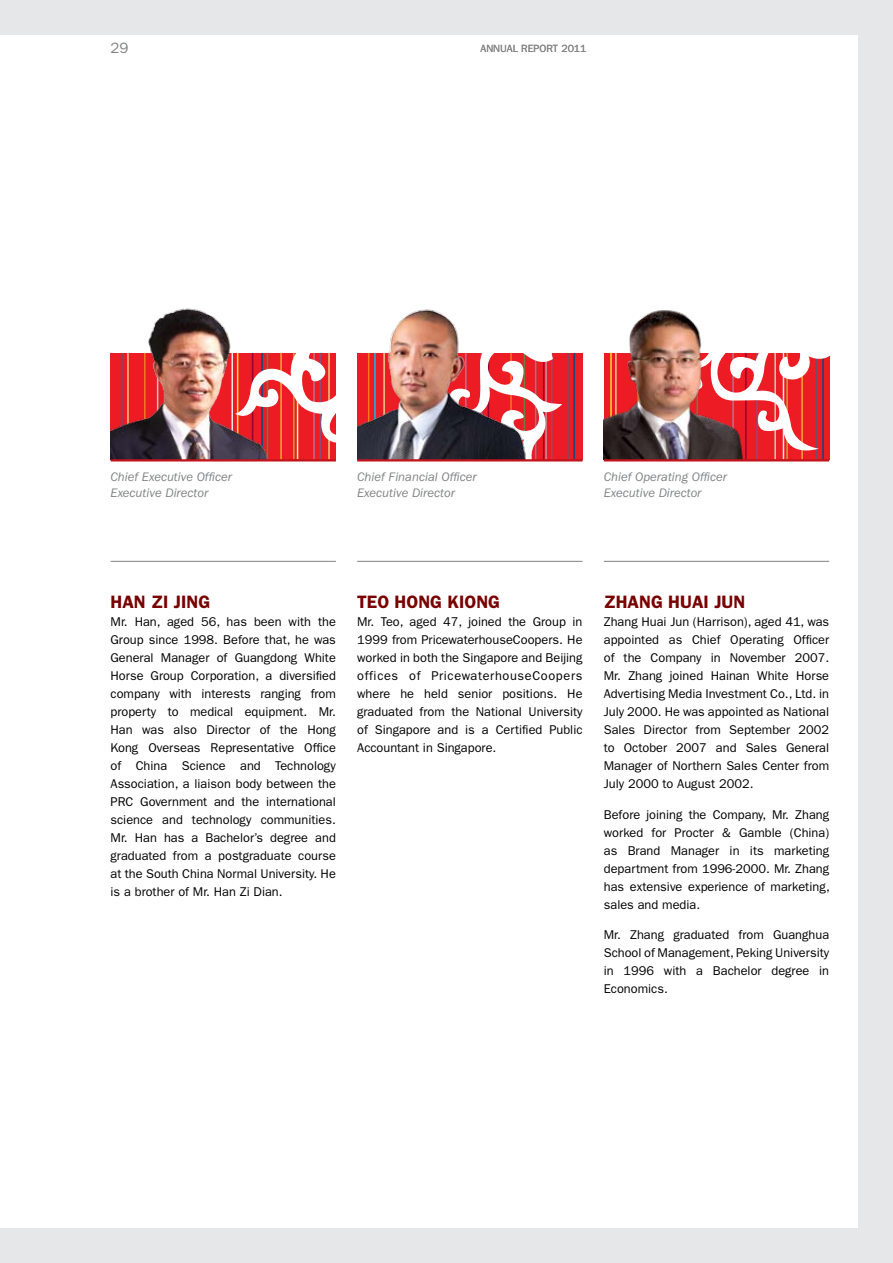
<style>
.page{position:relative;width:893px;height:1263px;background:#fff}
.page>*{position:absolute;margin:0;border:0;box-sizing:border-box;transform-origin:0 0}
.t1{font:600 18px "ITC Franklin Gothic Std";color:#790000}
.t2{font:15px "ITC Franklin Gothic Std";color:#808284}
.t3{font:12.75px/18px "ITC Franklin Gothic Std";color:#000;text-align:justify}
.t4{font:italic 12.75px/16.5px "ITC Franklin Gothic Std";color:#808284}
.t5{font:10.5px "ITC Franklin Gothic Std";color:#808284}
</style>
<div class="page">
<div style="left:859px;top:0;width:34px;height:1263px;background:#e6e7e8"></div>
<div style="left:0;top:0;width:893px;height:34px;background:#e6e7e8"></div>
<div style="left:0;top:1229px;width:893px;height:34px;background:#e6e7e8"></div>
<hr style="left:786px;top:353px;width:2px;height:106px;background:#c6a140">
<hr style="left:801px;top:353px;width:2px;height:106px;background:#faa633">
<hr style="left:756px;top:353px;width:2px;height:106px;background:#874d81">
<hr style="left:774px;top:353px;width:2px;height:106px;background:#c7cdb7">
<hr style="left:783px;top:353px;width:1px;height:106px;background:#e6e7e8">
<hr style="left:822px;top:353px;width:2px;height:106px;background:#004b88">
<hr style="left:816px;top:353px;width:2px;height:106px;background:#326b81">
<svg style="left:422px;top:353px;width:182px;height:109px"></svg>
<svg style="left:756px;top:353px;width:74px;height:105px"></svg>
<img style="left:604px;top:310px;width:152px;height:149px">
<img style="left:357px;top:309px;width:173px;height:150px">
<div style="left:111px;top:353px;width:225px;height:106px;background:#ed1b23"></div>
<hr style="left:328px;top:353px;width:2px;height:106px;background:#e9cd86">
<hr style="left:293px;top:353px;width:2px;height:106px;background:#c6a140">
<hr style="left:280px;top:353px;width:2px;height:106px;background:#faa633">
<hr style="left:297px;top:353px;width:1px;height:106px;background:#fcec9e">
<hr style="left:319px;top:353px;width:2px;height:106px;background:#874d81">
<hr style="left:313px;top:353px;width:2px;height:106px;background:#b67292">
<img style="left:111px;top:308px;width:158px;height:151px">
<hr style="left:111px;top:459px;width:225px;height:2px;background:#c4141b">
<hr style="left:357px;top:459px;width:226px;height:2px;background:#c4141b">
<hr style="left:604px;top:459px;width:225px;height:2px;background:#c4141b">
<hr style="left:111px;top:561px;width:225px;height:1px;background:#808284">
<hr style="left:357px;top:561px;width:226px;height:1px;background:#808284">
<hr style="left:604px;top:561px;width:225px;height:1px;background:#808284">
<svg style="left:235px;top:308px;width:125px;height:140px"></svg>
<p class="t2" style="left:111px;top:39px;width:19px">29</p>
<p class="t5" style="left:480px;top:42px;width:108px">ANNUAL REPORT 2011</p>
<p class="t4" style="left:111px;top:468px;width:123px">Chief Executive Officer<br>Executive Director</p>
<p class="t4" style="left:357px;top:468px;width:121px">Chief Financial Officer<br>Executive Director</p>
<p class="t4" style="left:604px;top:468px;width:125px">Chief Operating Officer<br>Executive Director</p>
<h1 class="t1" style="left:111px;top:591px;width:101px">HAN ZI JING</h1>
<p class="t3" style="left:111px;top:612px;width:227px">Mr. Han, aged 56, has been with the Group since 1998. Before that, he was General Manager of Guangdong White Horse Group Corporation, a diversified company with interests ranging from property to medical equipment. Mr.<br>Han was also Director of the Hong Kong Overseas Representative Office of China Science and Technology Association, a liaison body between the PRC Government and the international science and technology communities.<br>Mr. Han has a Bachelor’s degree and graduated from a postgraduate course at the South China Normal University. He is a brother of Mr. Han Zi Dian.</p>
<h1 class="t1" style="left:357px;top:591px;width:144px">TEO HONG KIONG</h1>
<p class="t3" style="left:357px;top:612px;width:227px">Mr. Teo, aged 47, joined the Group in 1999 from PricewaterhouseCoopers. He worked in both the Singapore and Beijing offices of PricewaterhouseCoopers where he held senior positions. He graduated from the National University of Singapore and is a Certified Public Accountant in Singapore.</p>
<h1 class="t1" style="left:604px;top:591px;width:143px">ZHANG HUAI JUN</h1>
<p class="t3" style="left:604px;top:612px;width:227px">Zhang Huai Jun (Harrison), aged 41, was appointed as Chief Operating Officer of the Company in November 2007.<br>Mr. Zhang joined Hainan White Horse Advertising Media Investment Co., Ltd. in July 2000. He was appointed as National Sales Director from September 2002 to October 2007 and Sales General Manager of Northern Sales Center from July 2000 to August 2002.</p>
<p class="t3" style="left:604px;top:805px;width:227px">Before joining the Company, Mr. Zhang worked for Procter &amp; Gamble (China) as Brand Manager in its marketing department from 1996-2000. Mr. Zhang has extensive experience of marketing, sales and media.</p>
<p class="t3" style="left:604px;top:926px;width:227px">Mr. Zhang graduated from Guanghua School of Management, Peking University in 1996 with a Bachelor degree in Economics.</p>
</div>
